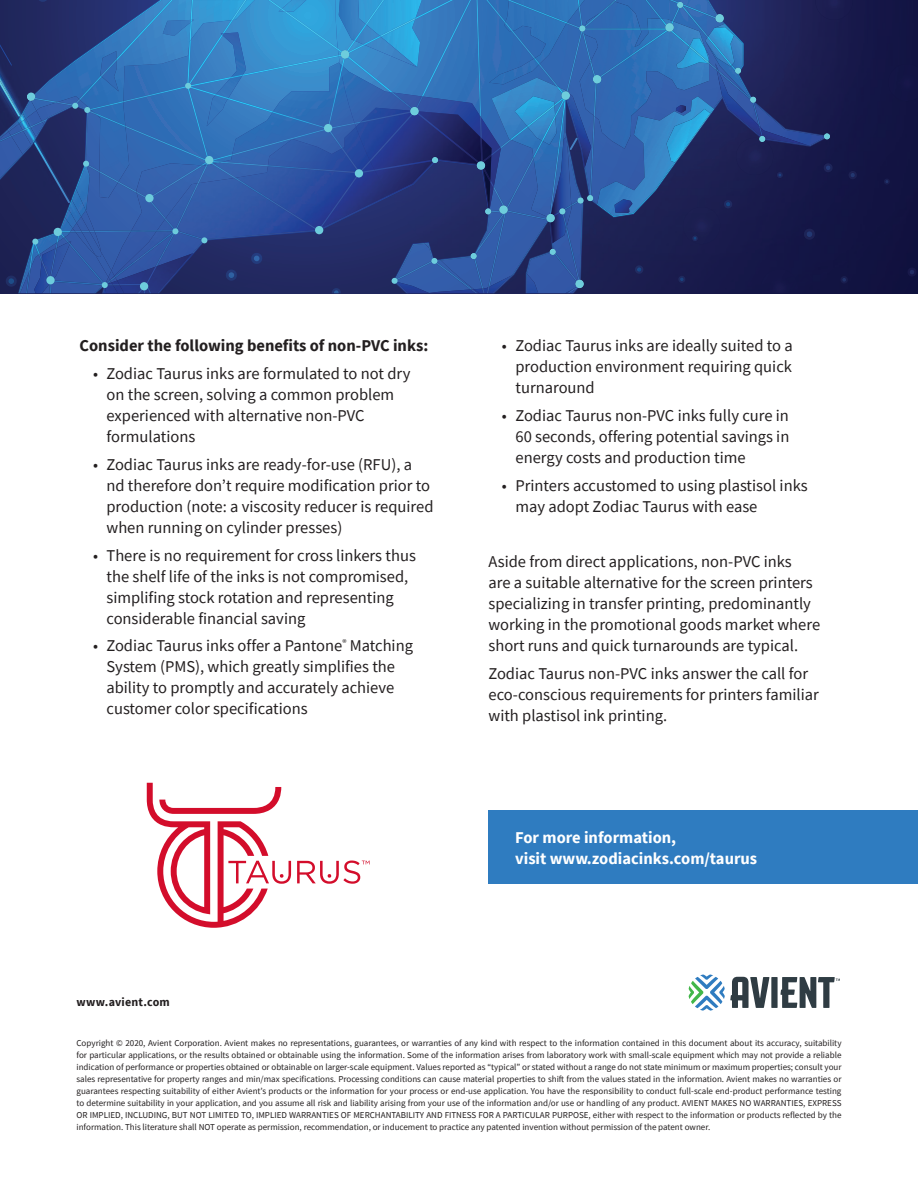
<style>
.page{position:relative;width:918px;height:1188px;background:#fff}
.page>*{position:absolute;margin:0;border:0;box-sizing:border-box;transform-origin:0 0}
.t1{font:16.5px/21px "Source Sans Pro";color:#231f20}
.t2{font:700 16.5px/21px "Source Sans Pro";color:#fff}
.t3{font:700 16.5px "Source Sans Pro";color:#231f20}
.sub_sub{font:700 12px "Source Sans Pro";letter-spacing:.015em;color:#231f20}
.t4{font:9px/12px "Source Sans Pro";color:#231f20;text-align:justify}
</style>
<div class="page">
<div style="left:488px;top:810px;width:430px;height:74px;background:#2f7cc0"></div>
<div style="left:830px;top:0;width:88px;height:293px;background:#131444"></div>
<svg style="left:907px;top:268px;width:10px;height:9px"></svg>
<svg style="left:884px;top:179px;width:6px;height:6px"></svg>
<svg style="left:830px;top:163px;width:3px;height:9px"></svg>
<svg style="left:840px;top:276px;width:8px;height:8px"></svg>
<img style="left:888px;top:64px;width:30px;height:37px">
<svg style="left:848px;top:171px;width:10px;height:8px"></svg>
<img style="left:830px;top:0;width:23px;height:20px">
<img style="left:389px;top:0;width:441px;height:293px">
<img style="left:600px;top:0;width:143px;height:44px">
<img style="left:585px;top:117px;width:12px;height:78px">
<img style="left:416px;top:0;width:89px;height:6px">
<img style="left:380px;top:0;width:36px;height:6px">
<img style="left:380px;top:6px;width:203px;height:59px">
<img style="left:380px;top:65px;width:45px;height:46px">
<img style="left:380px;top:24px;width:1px;height:21px">
<img style="left:583px;top:1px;width:107px;height:116px">
<img style="left:425px;top:64px;width:158px;height:225px">
<img style="left:510px;top:86px;width:55px;height:128px">
<img style="left:527px;top:105px;width:28px;height:36px">
<img style="left:492px;top:147px;width:9px;height:62px">
<img style="left:718px;top:70px;width:107px;height:76px">
<img style="left:689px;top:46px;width:18px;height:17px">
<img style="left:505px;top:0;width:75px;height:65px">
<svg style="left:701px;top:97px;width:21px;height:30px"></svg>
<img style="left:597px;top:109px;width:117px;height:108px">
<img style="left:675px;top:113px;width:36px;height:50px">
<img style="left:722px;top:96px;width:88px;height:50px">
<svg style="left:705px;top:48px;width:14px;height:25px"></svg>
<img style="left:724px;top:24px;width:30px;height:79px">
<img style="left:707px;top:36px;width:25px;height:30px">
<img style="left:482px;top:275px;width:32px;height:18px">
<img style="left:526px;top:273px;width:52px;height:20px">
<img style="left:550px;top:205px;width:21px;height:38px">
<img style="left:380px;top:111px;width:111px;height:98px">
<img style="left:566px;top:91px;width:19px;height:77px">
<svg style="left:662px;top:19px;width:12px;height:12px"></svg>
<svg style="left:593px;top:75px;width:8px;height:8px"></svg>
<svg style="left:559px;top:87px;width:11px;height:13px"></svg>
<svg style="left:499px;top:206px;width:9px;height:8px"></svg>
<svg style="left:575px;top:280px;width:9px;height:8px"></svg>
<svg style="left:716px;top:14px;width:8px;height:8px"></svg>
<svg style="left:0;top:0;width:380px;height:293px;background:#2d5a9d"></svg>
<svg style="left:410px;top:107px;width:9px;height:8px"></svg>
<svg style="left:432px;top:157px;width:6px;height:6px"></svg>
<svg style="left:477px;top:137px;width:15px;height:77px"></svg>
<svg style="left:392px;top:243px;width:85px;height:50px;background:#2e4f95"></svg>
<svg style="left:550px;top:249px;width:6px;height:6px"></svg>
<svg style="left:579px;top:25px;width:6px;height:6px"></svg>
<svg style="left:677px;top:2px;width:6px;height:6px"></svg>
<svg style="left:735px;top:65px;width:8px;height:9px"></svg>
<svg style="left:746px;top:94px;width:10px;height:9px"></svg>
<svg style="left:759px;top:136px;width:6px;height:6px"></svg>
<svg style="left:824px;top:133px;width:6px;height:6px"></svg>
<svg style="left:546px;top:208px;width:19px;height:14px"></svg>
<svg style="left:578px;top:195px;width:22px;height:11px"></svg>
<svg style="left:566px;top:137px;width:12px;height:13px"></svg>
<svg style="left:689px;top:975px;width:151px;height:36px"></svg>
<svg style="left:147px;top:783px;width:144px;height:145px"></svg>
<svg style="left:297px;top:861px;width:73px;height:23px"></svg>
<p class="t3" style="left:80px;top:335px;width:350px">Consider the following benefits of non-PVC inks:</p>
<p class="t1" style="left:106px;top:363px;width:305px;text-indent:-14px">• Zodiac Taurus inks are formulated to not dry on the screen, solving a common problem experienced with alternative non-PVC formulations</p>
<p class="t1" style="left:106px;top:454px;width:329px;text-indent:-14px">• Zodiac Taurus inks are ready-for-use (RFU), a nd therefore don’t require modification prior to production (note: a viscosity reducer is required when running on cylinder presses)</p>
<p class="t1" style="left:106px;top:545px;width:311px;text-indent:-14px">• There is no requirement for cross linkers thus the shelf life of the inks is not compromised, simplifing stock rotation and representing considerable financial saving</p>
<p class="t1" style="left:106px;top:635px;width:308px;text-indent:-14px">• Zodiac Taurus inks offer a Pantone<sup>®</sup> Matching System (PMS), which greatly simplifies the ability to promptly and accurately achieve customer color specifications</p>
<p class="t1" style="left:515px;top:335px;width:279px;text-align:justify;text-indent:-14px">• Zodiac Taurus inks are ideally suited to a production environment requiring quick turnaround</p>
<p class="t1" style="left:515px;top:405px;width:275px;text-align:justify;text-indent:-14px">• Zodiac Taurus non-PVC inks fully cure in 60 seconds, offering potential savings in energy costs and production time</p>
<p class="t1" style="left:515px;top:475px;width:294px;text-indent:-14px">• Printers accustomed to using plastisol inks may adopt Zodiac Taurus with ease</p>
<p class="t1" style="left:488px;top:551px;width:333px">Aside from direct applications, non-PVC inks<br>are a suitable alternative for the screen printers specializing in transfer printing, predominantly working in the promotional goods market where short runs and quick turnarounds are typical.</p>
<p class="t1" style="left:488px;top:663px;width:332px">Zodiac Taurus non-PVC inks answer the call for eco-conscious requirements for printers familiar with plastisol ink printing.</p>
<p class="t2" style="left:515px;top:826px;width:244px">For more information,<br>visit www.zodiacinks.com/taurus</p>
<p class="sub_sub" style="left:76px;top:994px;width:95px">www.avient.com</p>
<p class="t4" style="left:76px;top:1037px;width:767px">Copyright © 2020, Avient Corporation. Avient makes no representations, guarantees, or warranties of any kind with respect to the information contained in this document about its accuracy, suitability for particular applications, or the results obtained or obtainable using the information. Some of the information arises from laboratory work with small-scale equipment which may not provide a reliable indication of performance or properties obtained or obtainable on larger-scale equipment. Values reported as “typical” or stated without a range do not state minimum or maximum properties; consult your sales representative for property ranges and min/max specifications. Processing conditions can cause material properties to shift from the values stated in the information. Avient makes no warranties or guarantees respecting suitability of either Avient’s products or the information for your process or end-use application. You have the responsibility to conduct full-scale end-product performance testing to determine suitability in your application, and you assume all risk and liability arising from your use of the information and/or use or handling of any product. AVIENT MAKES NO WARRANTIES, EXPRESS OR IMPLIED, INCLUDING, BUT NOT LIMITED TO, IMPLIED WARRANTIES OF MERCHANTABILITY AND FITNESS FOR A PARTICULAR PURPOSE, either with respect to the information or products reflected by the information. This literature shall NOT operate as permission, recommendation, or inducement to practice any patented invention without permission of the patent owner.</p>
</div>
